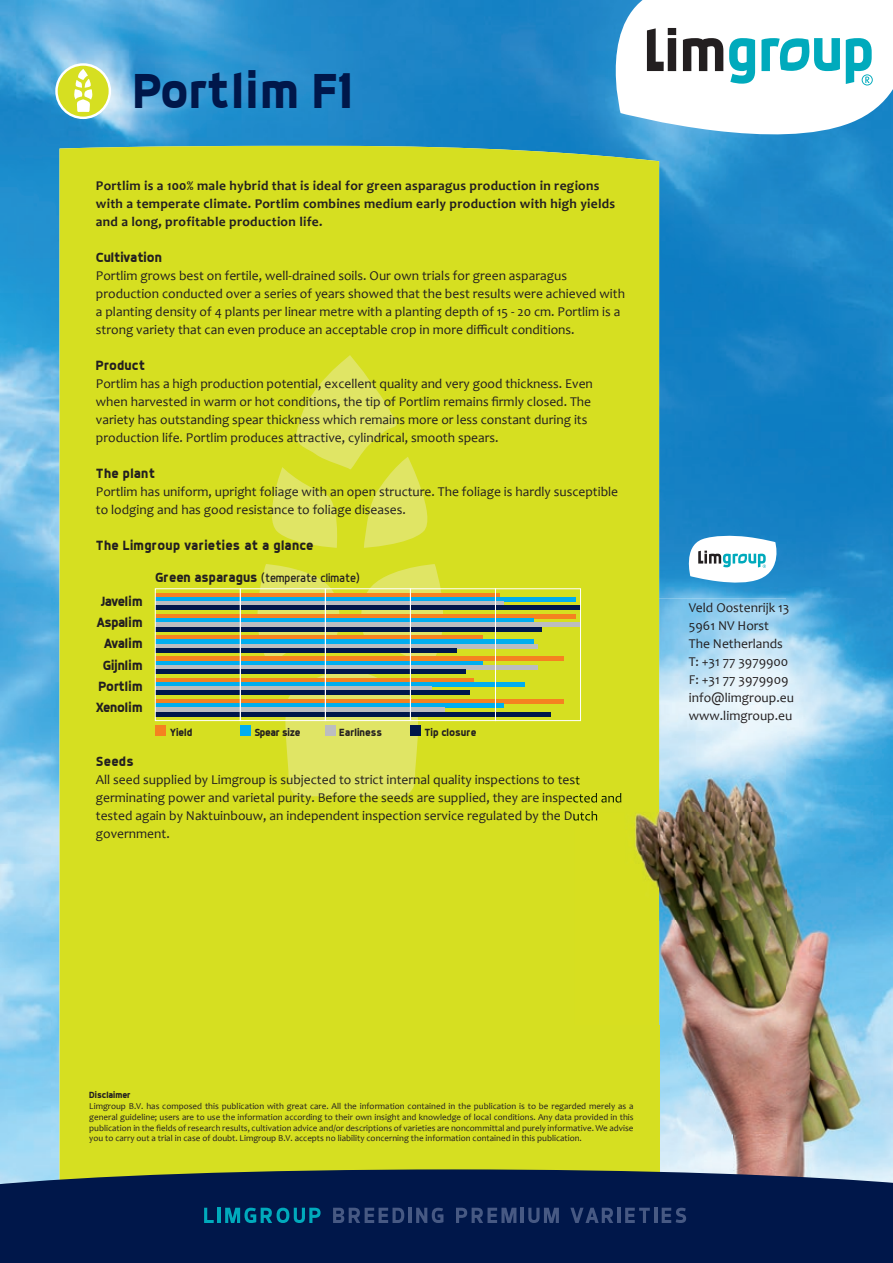
<style>
.page{position:relative;width:893px;height:1263px;background:#fff}
.page>*{position:absolute;margin:0;border:0;box-sizing:border-box;transform-origin:0 0}
.t1{font:700 49.5px "Dyno";letter-spacing:.025em;color:#00174a}
.t2{font:13.5px/18px "Candara";color:#231f20}
.t3{font:700 13.5px/18px "Candara";letter-spacing:.02em;color:#231f20}
.t4{font:700 13.5px "Dyno";letter-spacing:.02em;color:#231f20}
.t5{font:700 13.5px/21.3px "Dyno";color:#231f20;text-align:center}
.t6{font:700 13.5px "Dyno";letter-spacing:-.015em;color:#231f20}
.t7{font:700 13.5px "Dyno";letter-spacing:-.025em;color:#231f20}
.t8{font:12px "Dyno";color:#231f20}
.t9{font:700 10.5px "Dyno";color:#231f20}
.t10{font:700 10.5px "Dyno";letter-spacing:-.03em;color:#231f20}
.t11{font:9px/10.8px "Candara";color:#231f20;text-align:justify}
.t12{font:700 9px "Dyno";color:#231f20}
.s1{font-family:"Haettenschweiler";font-weight:400}
.s2{font-weight:700;font-size:13.5px}
</style>
<div class="page">
<img style="left:0;top:0;width:893px;height:1169px">
<div style="left:60px;top:146px;width:599px;height:1023px;background:#d6df21"></div>
<svg style="left:263px;top:355px;width:175px;height:193px;background:#dae13c"></svg>
<svg style="left:257px;top:564px;width:186px;height:232px;background:#d6dc4c"></svg>
<div style="left:57px;top:64px;width:53px;height:54px;background:#d6df21;border-radius:50%"></div>
<div style="left:55px;top:63px;width:56px;height:56px;border:2px solid #fff;border-radius:50%"></div>
<svg style="left:74px;top:69px;width:18px;height:43px"></svg>
<img style="left:659px;top:599px;width:127px;height:535px">
<img style="left:786px;top:599px;width:107px;height:570px">
<img style="left:659px;top:1134px;width:128px;height:35px">
<div style="left:574px;top:599px;width:85px;height:570px;background:#d6df21"></div>
<svg style="left:574px;top:775px;width:6px;height:13px"></svg>
<img style="left:574px;top:793px;width:48px;height:13px">
<img style="left:574px;top:811px;width:24px;height:13px">
<svg style="left:595px;top:0;width:298px;height:137px"></svg>
<div style="left:840px;top:0;width:53px;height:14px;background:#fff"></div>
<div style="left:0;top:1169px;width:893px;height:94px;background:#00174a"></div>
<svg style="left:204px;top:1208px;width:10px;height:15px"></svg>
<hr style="left:218px;top:1208px;width:3px;height:15px;background:#00aabc">
<svg style="left:225px;top:1208px;width:96px;height:15px"></svg>
<svg style="left:333px;top:1208px;width:71px;height:15px"></svg>
<hr style="left:409px;top:1208px;width:3px;height:15px;background:#475983">
<svg style="left:416px;top:1208px;width:27px;height:15px"></svg>
<svg style="left:456px;top:1208px;width:60px;height:15px"></svg>
<hr style="left:521px;top:1208px;width:3px;height:15px;background:#475983">
<svg style="left:528px;top:1208px;width:31px;height:15px"></svg>
<svg style="left:570px;top:1208px;width:43px;height:15px"></svg>
<hr style="left:618px;top:1208px;width:3px;height:15px;background:#475983">
<svg style="left:625px;top:1208px;width:25px;height:15px"></svg>
<hr style="left:654px;top:1208px;width:3px;height:15px;background:#475983">
<svg style="left:662px;top:1208px;width:24px;height:15px"></svg>
<svg style="left:683px;top:535px;width:100px;height:48px"></svg>
<div style="left:155px;top:725px;width:10px;height:10px;background:#f58220"></div>
<div style="left:240px;top:725px;width:11px;height:10px;background:#00aeef"></div>
<div style="left:325px;top:725px;width:11px;height:10px;background:#bcbdc0"></div>
<div style="left:411px;top:725px;width:10px;height:10px;background:#00174a"></div>
<hr style="left:155px;top:593px;width:345px;height:4px;background:#f58220">
<hr style="left:155px;top:597px;width:421px;height:4px;background:#00aeef">
<div style="left:155px;top:601px;width:349px;height:5px;background:#bcbdc0"></div>
<hr style="left:155px;top:606px;width:425px;height:4px;background:#00174a">
<hr style="left:155px;top:614px;width:421px;height:4px;background:#f58220">
<div style="left:155px;top:618px;width:379px;height:5px;background:#00aeef"></div>
<hr style="left:155px;top:623px;width:425px;height:4px;background:#bcbdc0">
<hr style="left:155px;top:627px;width:387px;height:4px;background:#00174a">
<div style="left:155px;top:635px;width:328px;height:5px;background:#f58220"></div>
<hr style="left:155px;top:640px;width:379px;height:4px;background:#00aeef">
<hr style="left:155px;top:644px;width:383px;height:4px;background:#bcbdc0">
<hr style="left:155px;top:648px;width:302px;height:4px;background:#00174a">
<hr style="left:155px;top:657px;width:408px;height:4px;background:#f58220">
<hr style="left:155px;top:661px;width:328px;height:4px;background:#00aeef">
<hr style="left:155px;top:665px;width:383px;height:4px;background:#bcbdc0">
<div style="left:155px;top:669px;width:311px;height:5px;background:#00174a"></div>
<hr style="left:155px;top:678px;width:319px;height:4px;background:#f58220">
<hr style="left:155px;top:682px;width:370px;height:4px;background:#00aeef">
<div style="left:155px;top:686px;width:277px;height:5px;background:#bcbdc0"></div>
<hr style="left:155px;top:691px;width:315px;height:4px;background:#00174a">
<hr style="left:155px;top:699px;width:408px;height:4px;background:#f58220">
<div style="left:155px;top:703px;width:349px;height:5px;background:#00aeef"></div>
<hr style="left:155px;top:708px;width:289px;height:4px;background:#bcbdc0">
<hr style="left:155px;top:712px;width:396px;height:4px;background:#00174a">
<div style="left:155px;top:588px;width:86px;height:133px;border:1px solid #fff"></div>
<div style="left:240px;top:588px;width:86px;height:133px;border:1px solid #fff"></div>
<div style="left:325px;top:588px;width:86px;height:133px;border:1px solid #fff"></div>
<div style="left:410px;top:588px;width:86px;height:133px;border:1px solid #fff"></div>
<div style="left:495px;top:588px;width:86px;height:133px;border:1px solid #fff"></div>
<h1 class="t1" style="left:133px;top:61px;width:219px">Portlim F<span class="s1">1</span></h1>
<p class="t3" style="left:96px;top:177px;width:521px">Portlim is a 100% male hybrid that is ideal for green asparagus production in regions with a temperate climate. Portlim combines medium early production with high yields and a long, profitable production life.</p>
<p class="t5" style="left:96px;top:247px;width:67px">Cultivation</p>
<p class="t2" style="left:96px;top:267px;width:531px">Portlim grows best on fertile, well-drained soils. Our own trials for green asparagus production conducted over a series of years showed that the best results were achieved with a planting density of 4 plants per linear metre with a planting depth of 15 - 20 cm. Portlim is a strong variety that can even produce an acceptable crop in more difficult conditions.</p>
<p class="t4" style="left:96px;top:357px;width:51px">Product</p>
<p class="t2" style="left:96px;top:375px;width:498px">Portlim has a high production potential, excellent quality and very good thickness. Even when harvested in warm or hot conditions, the tip of Portlim remains firmly closed. The variety has outstanding spear thickness which remains more or less constant during its production life. Portlim produces attractive, cylindrical, smooth spears.</p>
<p class="t4" style="left:96px;top:465px;width:61px">The plant</p>
<p class="t2" style="left:96px;top:483px;width:524px">Portlim has uniform, upright foliage with an open structure. The foliage is hardly susceptible to lodging and has good resistance to foliage diseases.</p>
<p class="t4" style="left:96px;top:537px;width:219px">The Limgroup varieties at a glance</p>
<p class="t6" style="left:100px;top:593px;width:44px">Javelim</p>
<p class="t7" style="left:97px;top:614px;width:47px">Aspalim</p>
<p class="t5" style="left:95px;top:654px;width:49px">Gijnlim<br>Portlim<br>Xenolim</p>
<p class="t4" style="left:104px;top:635px;width:40px">Avalim</p>
<p class="t8" style="left:155px;top:571px;width:206px"><span class="s2">Green asparagus</span> (temperate climate)</p>
<p class="t9" style="left:170px;top:726px;width:24px">Yield</p>
<p class="t10" style="left:254px;top:726px;width:48px">Spear size</p>
<p class="t9" style="left:339px;top:726px;width:44px">Earliness</p>
<p class="t9" style="left:424px;top:726px;width:53px">Tip closure</p>
<p class="t4" style="left:96px;top:753px;width:39px">Seeds</p>
<p class="t2" style="left:96px;top:771px;width:528px">All seed supplied by Limgroup is subjected to strict internal quality inspections to test germinating power and varietal purity. Before the seeds are supplied, they are inspected and tested again by Naktuinbouw, an independent inspection service regulated by the Dutch government.</p>
<p class="t2" style="left:689px;top:598px;width:107px">Veld Oostenrijk 13<br>5961 NV Horst<br>The Netherlands<br>T: +31 77 3979900<br>F: +31 77 3979909 info@limgroup.eu www.limgroup.eu</p>
<p class="t12" style="left:89px;top:1089px;width:43px">Disclaimer</p>
<p class="t11" style="left:89px;top:1100px;width:546px">Limgroup B.V. has composed this publication with great care. All the information contained in the publication is to be regarded merely as a general guideline; users are to use the information according to their own insight and knowledge of local conditions. Any data provided in this publication in the fields of research results, cultivation advice and/or descriptions of varieties are noncommittal and purely informative. We advise you to carry out a trial in case of doubt. Limgroup B.V. accepts no liability concerning the information contained in this publication.</p>
</div>
